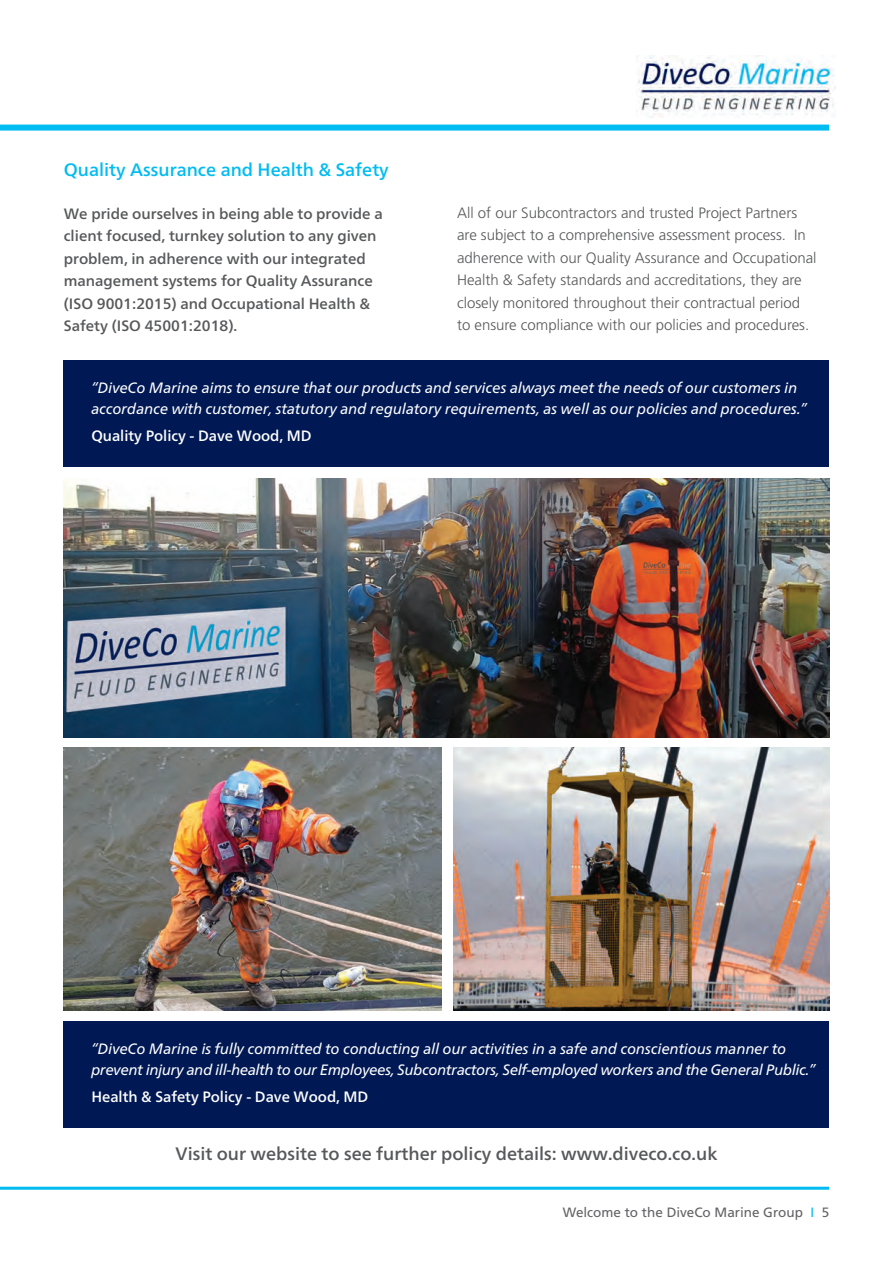
<style>
.page{position:relative;width:893px;height:1263px;background:#fff}
.page>*{position:absolute;margin:0;border:0;box-sizing:border-box;transform-origin:0 0}
.t1{font:500 18px "Frutiger Neue LT";color:#57585a}
.t2{font:500 18px "Frutiger Neue LT";color:#00bcf1}
.t3{font:italic 15px/21px "Frutiger Neue LT";color:#fff}
.t4{font:300 15px/22.5px "Frutiger";color:#57585a}
.t5{font:500 15px/22.5px "Frutiger Neue LT";color:#57585a}
.t6{font:500 15px "Frutiger Neue LT";color:#fff}
.t7{font:13.5px "Frutiger";color:#636366}
.s1{color:#00bcf1}
</style>
<div class="page">
<img style="left:64px;top:478px;width:765px;height:259px">
<img style="left:64px;top:747px;width:377px;height:264px">
<img style="left:454px;top:747px;width:375px;height:264px">
<div style="left:64px;top:1021px;width:765px;height:107px;background:#001954"></div>
<div style="left:64px;top:360px;width:765px;height:107px;background:#001954"></div>
<img style="left:636px;top:56px;width:200px;height:61px">
<div style="left:0;top:125px;width:829px;height:6px;background:#00bcf1"></div>
<hr style="left:0;top:1187px;width:829px;height:3px;background:#00bcf1">
<p class="t2" style="left:64px;top:159px;width:327px">Quality Assurance and Health &amp; Safety</p>
<p class="t5" style="left:64px;top:202px;width:320px">We pride ourselves in being able to provide a client focused, turnkey solution to any given problem, in adherence with our integrated management systems for Quality Assurance (ISO 9001:2015) and Occupational Health &amp; Safety (ISO 45001:2018).</p>
<p class="t4" style="left:457px;top:203px;width:361px">All of our Subcontractors and trusted Project Partners are subject to a comprehensive assessment process. In adherence with our Quality Assurance and Occupational Health &amp; Safety standards and accreditations, they are closely monitored throughout their contractual period to ensure compliance with our policies and procedures.</p>
<p class="t3" style="left:91px;top:377px;width:717px">“DiveCo Marine aims to ensure that our products and services always meet the needs of our customers in accordance with customer, statutory and regulatory requirements, as well as our policies and procedures.”</p>
<p class="t6" style="left:91px;top:427px;width:222px">Quality Policy - Dave Wood, MD</p>
<p class="t3" style="left:91px;top:1038px;width:726px">“DiveCo Marine is fully committed to conducting all our activities in a safe and conscientious manner to prevent injury and ill-health to our Employees, Subcontractors, Self-employed workers and the General Public.”</p>
<p class="t6" style="left:91px;top:1088px;width:279px">Health &amp; Safety Policy - Dave Wood, MD</p>
<p class="t1" style="left:176px;top:1143px;width:543px">visit our website to see further policy details: www.diveco.co.uk</p>
<p class="t7" style="left:563px;top:1207px;width:268px">Welcome to the DiveCo Marine Group <span class="s1">I</span> 5</p>
</div>
